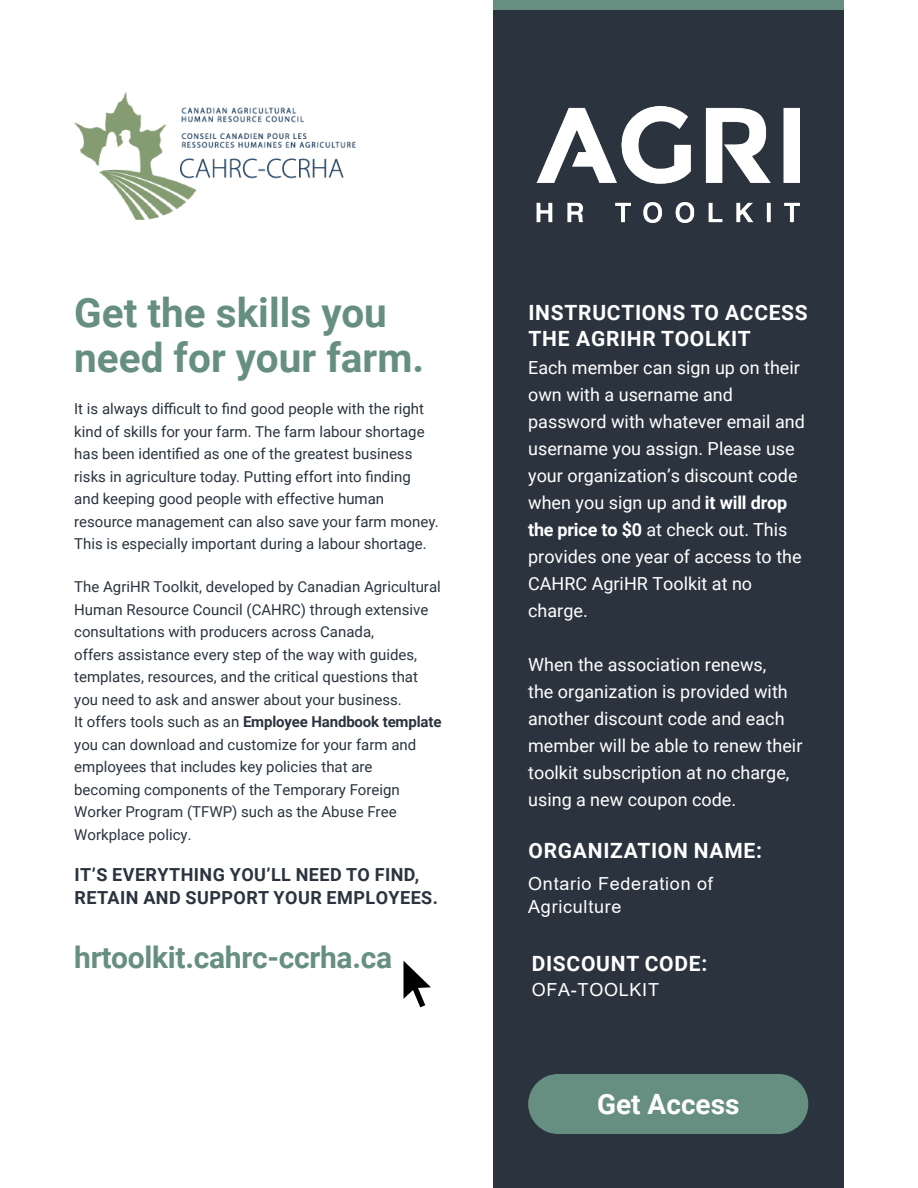
<style>
.page{position:relative;width:918px;height:1188px;background:#fff}
.page>*{position:absolute;margin:0;border:0;box-sizing:border-box;transform-origin:0 0}
.t1{font:700 40.5px/45px "Roboto";color:#668f82}
.t2{font:700 30px "Roboto";letter-spacing:-.01em;color:#668f82}
.t3{font:700 27.9px "Roboto";color:#fff}
.t4{font:700 21px/25.5px "Roboto";letter-spacing:.035em;color:#fff}
.t5{font:18px/27px "Roboto";color:#fff}
.t6{font:700 18px/22.5px "Roboto";letter-spacing:.025em;color:#2a333e}
.t7{font:18px/23.1px "Arial";letter-spacing:.04em;color:#fff}
.t8{font:15px/22.5px "Roboto";color:#2a333e}
.s1{font-weight:700}
</style>
<div class="page">
<div style="left:493px;top:0;width:351px;height:1188px;background:#2a333e"></div>
<img style="left:537px;top:106px;width:263px;height:117px">
<svg style="left:74px;top:92px;width:102px;height:128px"></svg>
<svg style="left:176px;top:107px;width:180px;height:103px"></svg>
<div style="left:493px;top:0;width:351px;height:10px;background:#668f82"></div>
<div style="left:558px;top:1074px;width:220px;height:60px;background:#668f82"></div>
<div style="left:528px;top:1074px;width:60px;height:60px;background:#668f82;border-radius:50%"></div>
<div style="left:748px;top:1074px;width:60px;height:60px;background:#668f82;border-radius:50%"></div>
<svg style="left:404px;top:961px;width:27px;height:46px"></svg>
<h1 class="t1" style="left:74px;top:288px;width:351px">Get the skills you need for your farm.</h1>
<p class="t8" style="left:74px;top:397px;width:366px">It is always difficult to find good people with the right kind of skills for your farm. The farm labour shortage has been identified as one of the greatest business risks in agriculture today. Putting effort into finding and keeping good people with effective human resource management can also save your farm money.<br>This is especially important during a labour shortage.</p>
<p class="t8" style="left:74px;top:575px;width:369px">The AgriHR Toolkit, developed by Canadian Agricultural Human Resource Council (CAHRC) through extensive consultations with producers across Canada,<br>offers assistance every step of the way with guides, templates, resources, and the critical questions that you need to ask and answer about your business.<br>It offers tools such as an <span class="s1">Employee Handbook template </span>you can download and customize for your farm and employees that includes key policies that are becoming components of the Temporary Foreign Worker Program (TFWP) such as the Abuse Free Workplace policy.</p>
<p class="t6" style="left:75px;top:863px;width:365px">IT’S EVERYTHING YOU’LL NEED TO FIND,<br>RETAIN AND SUPPORT YOUR EMPLOYEES.</p>
<h2 class="t2" style="left:74px;top:936px;width:319px">hrtoolkit.cahrc-ccrha.ca</h2>
<h3 class="t4" style="left:529px;top:299px;width:281px">INSTRUCTIONS TO ACCESS<br>THE AGRIHR TOOLKIT</h3>
<p class="t5" style="left:528px;top:353px;width:278px">Each member can sign up on their own with a username and password with whatever email and username you assign. Please use your organization’s discount code when you sign up and <span class="s1">it will drop the price to $0</span> at check out. This provides one year of access to the<br>CAHRC AgriHR Toolkit at no charge.</p>
<p class="t5" style="left:528px;top:650px;width:276px">When the association renews,<br>the organization is provided with another discount code and each member will be able to renew their toolkit subscription at no charge, using a new coupon code.</p>
<h3 class="t4" style="left:529px;top:837px;width:235px">ORGANIZATION NAME:</h3>
<p class="t7" style="left:528px;top:872px;width:186px">Ontario Federation of<br>Agriculture</p>
<h3 class="t4" style="left:532px;top:950px;width:177px">DISCOUNT CODE:</h3>
<p class="t7" style="left:532px;top:978px;width:129px">OFA-TOOLKIT</p>
<h3 class="t3" style="left:597px;top:1085px;width:144px">Get Access</h3>
</div>
